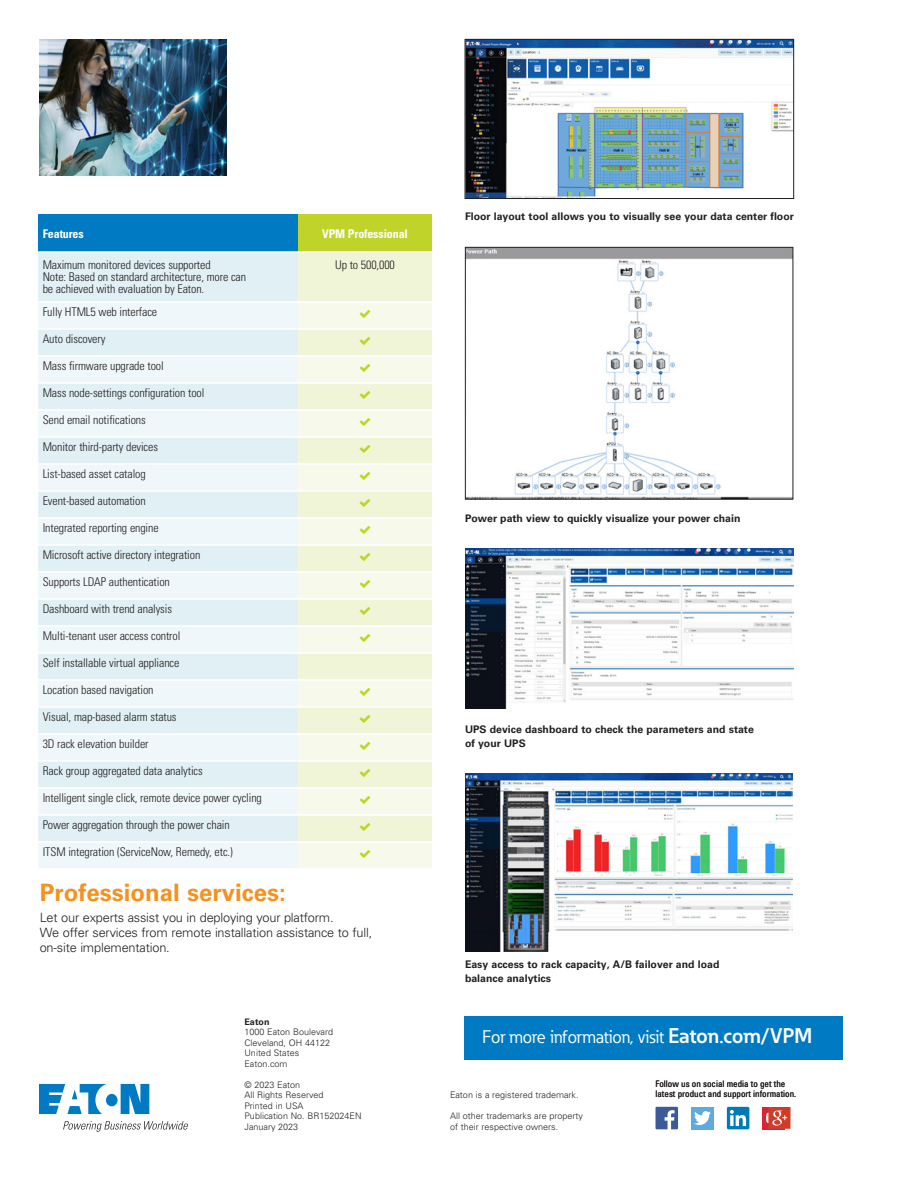
<style>
.page{position:relative;width:918px;height:1188px;background:#fff}
.page>*{position:absolute;margin:0;border:0;box-sizing:border-box;transform-origin:0 0}
.t1{font:700 24px "Univers";color:#f6911e}
.t2{font:18px "Eaton";letter-spacing:-.01em;color:#fff}
.t3{font:300 12.75px/15px "Univers";letter-spacing:-.015em;color:#231f20}
.t4{font:300 condensed 12px/12px "Univers LT Std";letter-spacing:-.01em;color:#231f20}
.t5{font:700 condensed 12px "Univers LT Std";letter-spacing:-.01em;color:#fff}
.t6{font:700 10.5px/14.2px "Univers";color:#231f20}
.t7{font:300 9px/10.5px "Univers";color:#231f20}
.t8{font:condensed 9px "Univers";color:#231f20}
.t9{font:700 9px "Univers";color:#231f20}
.s1{font-weight:700;font-size:21px}
</style>
<div class="page">
<div style="left:464px;top:1016px;width:379px;height:44px;background:#007ac2"></div>
<img style="left:39px;top:39px;width:187px;height:137px">
<div style="left:38px;top:214px;width:260px;height:38px;background:#007ac2"></div>
<div style="left:298px;top:214px;width:134px;height:38px;background:#c0d32b"></div>
<div style="left:38px;top:253px;width:260px;height:48px;background:#e1f0f5"></div>
<div style="left:298px;top:253px;width:134px;height:48px;background:#f1f5d8"></div>
<svg style="left:38px;top:303px;width:260px;height:565px;fill:#eff7fa"></svg>
<svg style="left:298px;top:303px;width:134px;height:565px;fill:#f7faea"></svg>
<hr style="left:38px;top:251px;width:260px;height:2px;background:#fff">
<hr style="left:298px;top:251px;width:134px;height:2px;background:#fff">
<hr style="left:38px;top:328px;width:260px;height:2px;background:#fff">
<hr style="left:298px;top:328px;width:134px;height:2px;background:#fff">
<hr style="left:38px;top:355px;width:260px;height:2px;background:#fff">
<hr style="left:298px;top:355px;width:134px;height:2px;background:#fff">
<hr style="left:38px;top:382px;width:260px;height:2px;background:#fff">
<hr style="left:298px;top:382px;width:134px;height:2px;background:#fff">
<hr style="left:38px;top:409px;width:260px;height:2px;background:#fff">
<hr style="left:298px;top:409px;width:134px;height:2px;background:#fff">
<hr style="left:38px;top:436px;width:260px;height:2px;background:#fff">
<hr style="left:298px;top:436px;width:134px;height:2px;background:#fff">
<hr style="left:38px;top:463px;width:260px;height:2px;background:#fff">
<hr style="left:298px;top:463px;width:134px;height:2px;background:#fff">
<hr style="left:38px;top:490px;width:260px;height:2px;background:#fff">
<hr style="left:298px;top:490px;width:134px;height:2px;background:#fff">
<hr style="left:38px;top:517px;width:260px;height:2px;background:#fff">
<hr style="left:298px;top:517px;width:134px;height:2px;background:#fff">
<hr style="left:38px;top:544px;width:260px;height:2px;background:#fff">
<hr style="left:298px;top:544px;width:134px;height:2px;background:#fff">
<hr style="left:38px;top:571px;width:260px;height:2px;background:#fff">
<hr style="left:298px;top:571px;width:134px;height:2px;background:#fff">
<hr style="left:38px;top:598px;width:260px;height:2px;background:#fff">
<hr style="left:298px;top:598px;width:134px;height:2px;background:#fff">
<hr style="left:38px;top:625px;width:260px;height:2px;background:#fff">
<hr style="left:298px;top:625px;width:134px;height:2px;background:#fff">
<hr style="left:38px;top:652px;width:260px;height:2px;background:#fff">
<hr style="left:298px;top:652px;width:134px;height:2px;background:#fff">
<hr style="left:38px;top:679px;width:260px;height:2px;background:#fff">
<hr style="left:298px;top:679px;width:134px;height:2px;background:#fff">
<hr style="left:38px;top:706px;width:260px;height:2px;background:#fff">
<hr style="left:298px;top:706px;width:134px;height:2px;background:#fff">
<hr style="left:38px;top:733px;width:260px;height:2px;background:#fff">
<hr style="left:298px;top:733px;width:134px;height:2px;background:#fff">
<hr style="left:38px;top:760px;width:260px;height:2px;background:#fff">
<hr style="left:298px;top:760px;width:134px;height:2px;background:#fff">
<hr style="left:38px;top:787px;width:260px;height:2px;background:#fff">
<hr style="left:298px;top:787px;width:134px;height:2px;background:#fff">
<hr style="left:38px;top:814px;width:260px;height:2px;background:#fff">
<hr style="left:298px;top:814px;width:134px;height:2px;background:#fff">
<hr style="left:38px;top:841px;width:260px;height:2px;background:#fff">
<hr style="left:298px;top:841px;width:134px;height:2px;background:#fff">
<img style="left:467px;top:41px;width:325px;height:156px">
<div style="left:465px;top:39px;width:329px;height:160px;border:1px solid #231f20"></div>
<img style="left:467px;top:249px;width:324px;height:248px">
<div style="left:465px;top:247px;width:328px;height:252px;border:1px solid #231f20"></div>
<img style="left:465px;top:549px;width:328px;height:160px">
<img style="left:465px;top:774px;width:327px;height:177px">
<div style="left:763px;top:1107px;width:22px;height:22px;background:#da2431"></div>
<div style="left:691px;top:1107px;width:23px;height:22px;background:#5ea9dd"></div>
<svg style="left:656px;top:1107px;width:22px;height:22px"></svg>
<svg style="left:694px;top:1111px;width:17px;height:14px"></svg>
<div style="left:727px;top:1107px;width:22px;height:22px;background:#007bb6;border-radius:2px"></div>
<svg style="left:730px;top:1110px;width:16px;height:16px"></svg>
<svg style="left:766px;top:1107px;width:25px;height:22px"></svg>
<img style="left:772px;top:1111px;width:10px;height:15px">
<svg style="left:39px;top:1084px;width:110px;height:30px"></svg>
<svg style="left:63px;top:1121px;width:125px;height:11px"></svg>
<svg style="left:360px;top:310px;width:10px;height:8px"></svg>
<svg style="left:360px;top:337px;width:10px;height:8px"></svg>
<svg style="left:360px;top:364px;width:10px;height:8px"></svg>
<svg style="left:360px;top:391px;width:10px;height:8px"></svg>
<svg style="left:360px;top:418px;width:10px;height:8px"></svg>
<svg style="left:360px;top:445px;width:10px;height:8px"></svg>
<svg style="left:360px;top:472px;width:10px;height:8px"></svg>
<svg style="left:360px;top:499px;width:10px;height:8px"></svg>
<svg style="left:360px;top:526px;width:10px;height:8px"></svg>
<svg style="left:360px;top:553px;width:10px;height:8px"></svg>
<svg style="left:360px;top:580px;width:10px;height:8px"></svg>
<svg style="left:360px;top:607px;width:10px;height:8px"></svg>
<svg style="left:360px;top:634px;width:10px;height:8px"></svg>
<svg style="left:360px;top:688px;width:10px;height:8px"></svg>
<svg style="left:360px;top:715px;width:10px;height:8px"></svg>
<svg style="left:360px;top:742px;width:10px;height:8px"></svg>
<svg style="left:360px;top:769px;width:10px;height:8px"></svg>
<svg style="left:360px;top:796px;width:10px;height:8px"></svg>
<svg style="left:360px;top:823px;width:10px;height:8px"></svg>
<svg style="left:360px;top:850px;width:10px;height:8px"></svg>
<p class="t5" style="left:43px;top:226px;width:43px">Features</p>
<p class="t5" style="left:322px;top:226px;width:87px">VPM Professional</p>
<p class="t4" style="left:43px;top:259px;width:205px">Maximum monitored devices supported<br>Note: Based on standard architecture, more can be achieved with evaluation by Eaton.</p>
<p class="t4" style="left:335px;top:259px;width:61px">Up to 500,000</p>
<p class="t4" style="left:43px;top:306px;width:116px">Fully HTML5 web interface</p>
<p class="t4" style="left:43px;top:333px;width:64px">Auto discovery</p>
<p class="t4" style="left:43px;top:360px;width:123px">Mass firmware upgrade tool</p>
<p class="t4" style="left:43px;top:387px;width:163px">Mass node-settings configuration tool</p>
<p class="t4" style="left:43px;top:414px;width:105px">Send email notifications</p>
<p class="t4" style="left:43px;top:441px;width:117px">Monitor third-party devices</p>
<p class="t4" style="left:43px;top:468px;width:105px">List-based asset catalog</p>
<p class="t4" style="left:43px;top:495px;width:105px">Event-based automation</p>
<p class="t4" style="left:43px;top:522px;width:117px">Integrated reporting engine</p>
<p class="t4" style="left:43px;top:549px;width:159px">Microsoft active directory integration</p>
<p class="t4" style="left:43px;top:576px;width:129px">Supports LDAP authentication</p>
<p class="t4" style="left:43px;top:603px;width:131px">Dashboard with trend analysis</p>
<p class="t4" style="left:43px;top:630px;width:139px">Multi-tenant user access control</p>
<p class="t4" style="left:43px;top:657px;width:138px">Self installable virtual appliance</p>
<p class="t4" style="left:43px;top:684px;width:112px">Location based navigation</p>
<p class="t4" style="left:43px;top:711px;width:135px">Visual, map-based alarm status</p>
<p class="t4" style="left:43px;top:738px;width:107px">3D rack elevation builder</p>
<p class="t4" style="left:43px;top:765px;width:162px">Rack group aggregated data analytics</p>
<p class="t4" style="left:43px;top:792px;width:221px">Intelligent single click, remote device power cycling</p>
<p class="t4" style="left:43px;top:819px;width:189px">Power aggregation through the power chain</p>
<p class="t4" style="left:43px;top:846px;width:192px">ITSM integration (ServiceNow, Remedy, etc.)</p>
<h1 class="t1" style="left:40px;top:878px;width:248px">Professional services:</h1>
<p class="t3" style="left:40px;top:910px;width:334px">Let our experts assist you in deploying your platform.<br>We offer services from remote installation assistance to full, on-site implementation.</p>
<p class="t9" style="left:244px;top:1016px;width:27px">Eaton</p>
<p class="t7" style="left:244px;top:1027px;width:90px">1000 Eaton Boulevard<br>Cleveland, OH 44122<br>United States<br>Eaton.com</p>
<p class="t7" style="left:244px;top:1079px;width:119px">© 2023 Eaton<br>All Rights Reserved<br>Printed in USA<br>Publication No. BR152024EN<br>January 2023</p>
<p class="t6" style="left:465px;top:209px;width:330px">Floor layout tool allows you to visually see your data center floor</p>
<p class="t6" style="left:465px;top:511px;width:277px">Power path view to quickly visualize your power chain</p>
<p class="t6" style="left:465px;top:722px;width:290px">UPS device dashboard to check the parameters and state of your UPS</p>
<p class="t6" style="left:465px;top:957px;width:256px">Easy access to rack capacity, A/B failover and load balance analytics</p>
<h2 class="t2" style="left:482px;top:1025px;width:331px">For more information, visit <span class="s1">Eaton.com/VPM</span></h2>
<p class="t8" style="left:656px;top:1078px;width:131px">Follow us on social media to get the</p>
<p class="t7" style="left:450px;top:1090px;width:130px">Eaton is a registered trademark.</p>
<p class="t8" style="left:656px;top:1088px;width:142px">latest product and support information.</p>
<p class="t7" style="left:450px;top:1111px;width:135px">All other trademarks are property of their respective owners.</p>
</div>
